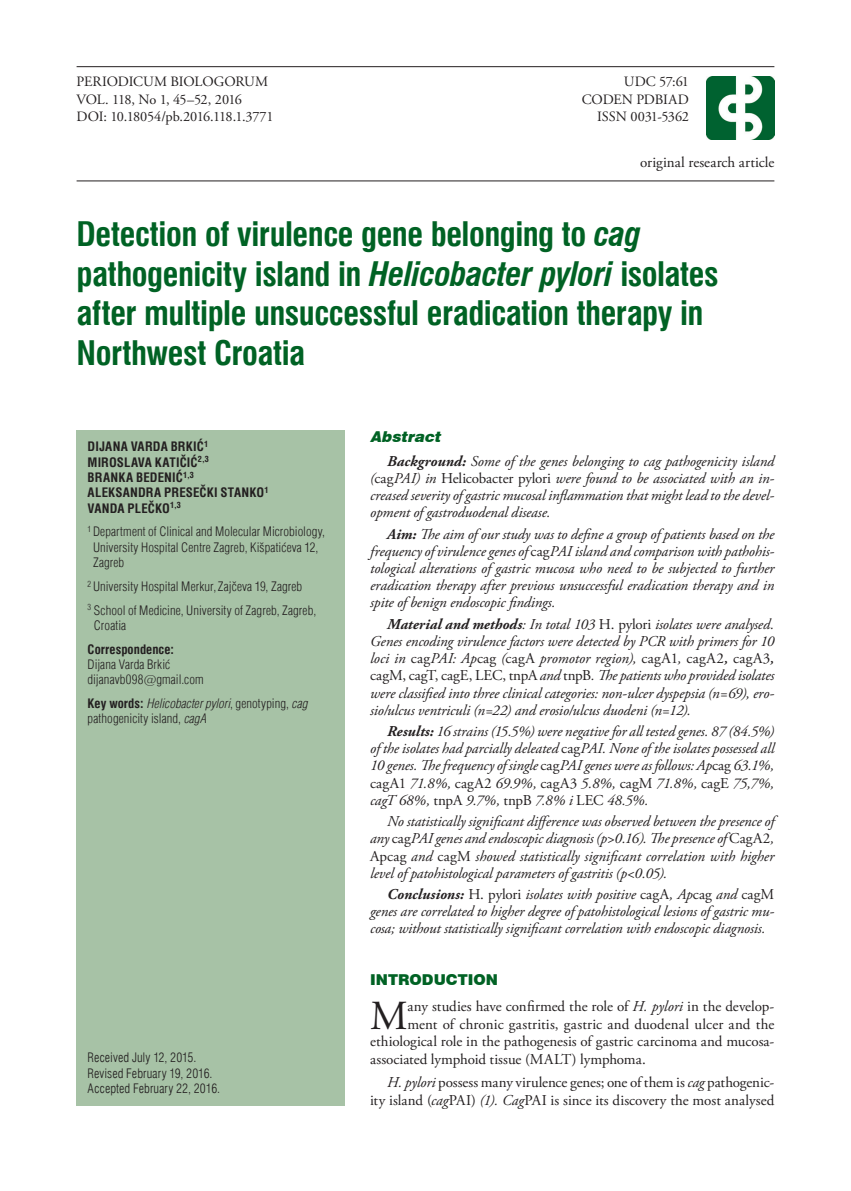
<style>
.page{position:relative;width:851px;height:1191px;background:#fff}
.page>*{position:absolute;margin:0;border:0;box-sizing:border-box;transform-origin:0 0}
.t1{font:41.25px "Adobe Garamond Pro";color:#231f20}
.t2{font:700 condensed 33px/39.6px "Swiss 721 BT";letter-spacing:-.015em;color:#006224}
.t3{font:italic 15px/17.1px "Adobe Garamond Pro";letter-spacing:-.01em;color:#231f20;text-align:justify}
.t4{font:15px/17.4px "Adobe Garamond Pro";color:#231f20;text-align:right}
.t5{font:900 15px "Swiss 721 BT";color:#006224}
.t6{font:italic 900 15px "Swiss 721 BT";color:#006224}
.t7{font:14.25px "Adobe Garamond Pro";letter-spacing:-.02em;color:#231f20}
.t8{font:14.25px "Adobe Garamond Pro";letter-spacing:-.045em;color:#231f20}
.t9{font:12.75px/15.3px "Helvetica Condensed Light HR Normal";letter-spacing:.01em;color:#231f20}
.t10{font:700 condensed 12.75px/15.3px "Helvetica";letter-spacing:.01em;color:#231f20}
.t11{font:300 condensed 12.75px/15.3px "Swiss 721 BT";letter-spacing:.005em;color:#231f20}
.t12{font:12.75px "Helvetica Condensed Light HR Italic";letter-spacing:.005em;color:#231f20}
.t13{font:700 condensed 12.75px "Swiss 721 BT";letter-spacing:.005em;color:#231f20}
.s1{font-style:italic}
.s2{font-family:"Swiss 721 BT";font-weight:300}
.s3{font-family:"Swiss 721 BT";font-weight:700;font-stretch:condensed}
.s4{font-family:"Helvetica Condensed Light HR Normal"}
.s5{font-family:"Helvetica Condensed Light HR Italic"}
.s6{font-weight:700}
.s7{font-style:normal}
.s8{font-weight:600}
</style>
<div class="page">
<img style="left:706px;top:76px;width:68px;height:64px">
<hr style="left:77px;top:66px;width:697px;height:1px;background:#231f20">
<hr style="left:77px;top:180px;width:697px;height:1px;background:#231f20">
<div style="left:77px;top:431px;width:267px;height:675px;background:#a7c2a6"></div>
<p class="t7" style="left:77px;top:73px;width:193px">PERIODICUM BIOLOGORUM</p>
<p class="t7" style="left:623px;top:73px;width:67px">UDC 57:61</p>
<p class="t8" style="left:77px;top:90px;width:167px">VOL. 118, No 1, 45–52, 2016</p>
<p class="t7" style="left:581px;top:90px;width:109px">CODEN PDBIAD</p>
<p class="t7" style="left:77px;top:108px;width:198px">DOI: 10.18054/pb.2016.118.1.3771</p>
<p class="t7" style="left:597px;top:108px;width:93px">ISSN 0031-5362</p>
<p class="t4" style="left:640px;top:154px;width:135px">original research article</p>
<h2 class="t2" style="left:77px;top:214px;width:643px">Detection of virulence gene belonging to <span class="s1">cag </span>pathogenicity island in <span class="s1">Helicobacter pylori</span> isolates after multiple unsuccessful eradication therapy in Northwest Croatia</h2>
<p class="t10" style="left:88px;top:439px;width:182px">DIJANA VARDA BRKIĆ<sup>1<br></sup>MIROSLAVA KATIČIĆ<sup>2,3<br></sup>BRANKA BEDENIĆ<sup>1,3<br></sup>ALEKSANDRA PRESEČKI STANKO<sup>1<br></sup>VANDA PLEČKO<sup>1,3</sup></p>
<p class="t9" style="left:93px;top:524px;width:233px;text-indent:-5px"><sup>1</sup> Department of Clinical and Molecular Microbiology,<br>University Hospital Centre Zagreb, Ki{pati}eva 12,<br>Zagreb</p>
<p class="t9" style="left:88px;top:574px;width:230px;line-height:23.9px"><sup>2</sup> University Hospital Merkur, Zaj~eva 19, Zagreb<br><sup>3</sup> School of Medicine, University of Zagreb, Zagreb,</p>
<p class="t9" style="left:94px;top:617px;width:34px">Croatia</p>
<p class="t13" style="left:88px;top:641px;width:88px">Correspondence:</p>
<p class="t9" style="left:88px;top:656px;width:117px">Dijana Varda Brki} dijanavb098<span class="s2">@</span>gmail.com</p>
<p class="t12" style="left:88px;top:696px;width:221px"><span class="s3">Key words:</span> Helicobacter pylori<span class="s4">, genotyping,</span> cag</p>
<p class="t9" style="left:88px;top:711px;width:120px">pathogenicity island, <span class="s5">cagA</span></p>
<p class="t11" style="left:88px;top:1050px;width:134px">Received July 12, 2015.<br>Revised February 19, 2016.<br>Accepted February 22, 2016.</p>
<p class="t6" style="left:370px;top:428px;width:75px">Abstract</p>
<p class="t3" style="left:370px;top:453px;width:405px;text-indent:17px"><span class="s6">Background:</span> Some of the genes belonging to cag pathogenicity island (<span class="s7">cag</span>PAI) in <span class="s7">Helicobacter pylori</span> were found to be associated with an in&shy;creased severity of gastric mucosal inflammation that might lead to the devel&shy;opment of gastroduodenal disease.</p>
<p class="t3" style="left:370px;top:526px;width:405px;text-indent:17px"><span class="s6">Aim:</span> The aim of our study was to define a group of patients based on the frequency of virulence genes of <span class="s7">cag</span>PAI island and comparison with pathohis&shy;tological alterations of gastric mucosa who need to be subjected to further eradication therapy after previous unsuccessful eradication therapy and in spite of benign endoscopic findings.</p>
<p class="t3" style="left:370px;top:616px;width:405px;text-indent:17px"><span class="s6">Material and methods</span>: In total 103 <span class="s7">H. pylori</span> isolates were analysed.<br>Genes encoding virulence factors were detected by PCR with primers for 10 loci in <span class="s7">cag</span>PAI: Ap<span class="s7">cag</span> (<span class="s7">cagA</span> promotor region), <span class="s7">cagA1</span>, <span class="s7">cagA2</span><span class="s8">,</span> <span class="s7">cagA3</span><span class="s8">, </span><span class="s7">cagM, cagT, cagE, LEC, tnpA</span> and <span class="s7">tnpB</span>. The patients who provided isolates were classified into three clinical categories: non-ulcer dyspepsia (n=69), ero&shy;sio/ulcus ventriculi (n=22) and erosio/ulcus duodeni (n=12).</p>
<p class="t3" style="left:370px;top:723px;width:405px;text-indent:17px"><span class="s6">Results:</span> 16 strains (15.5%) were negative for all tested genes. 87 (84.5%) of the isolates had parcially deleated <span class="s7">cag</span>PAI. None of the isolates possessed all 10 genes. The frequency of single <span class="s7">cag</span>PAI genes were as follows: Ap<span class="s7">cag</span> 63.1%, <span class="s7">cagA1</span> 71.8%, <span class="s7">cagA2</span> 69.9%, <span class="s7">cagA3</span> 5.8%, <span class="s7">cagM</span> 71.8%, <span class="s7">cagE</span> 75,7%, cagT 68%, <span class="s7">tnpA</span> 9.7%, <span class="s7">tnpB</span> 7.8% i <span class="s7">LEC</span> 48.5%.</p>
<p class="t3" style="left:370px;top:813px;width:405px;text-indent:17px">No statistically significant difference was observed between the presence of any <span class="s7">cag</span>PAI genes and endoscopic diagnosis (p&gt;0.16). The presence of <span class="s7">CagA2</span>, <span class="s7">Apcag</span> and <span class="s7">cagM</span> showed statistically significant correlation with higher level of patohistological parameters of gastritis (p&lt;0.05).</p>
<p class="t3" style="left:370px;top:886px;width:405px;text-indent:17px"><span class="s6">Conclusions:</span> <span class="s7">H. pylori</span> isolates with positive <span class="s7">cagA</span>, Ap<span class="s7">cag</span> and <span class="s7">cagM </span>genes are correlated to higher degree of patohistological lesions of gastric mu&shy;cosa; without statistically significant correlation with endoscopic diagnosis.</p>
<p class="t5" style="left:370px;top:971px;width:129px">INTRODUCTION</p>
<h1 class="t1" style="left:370px;top:991px;width:39px">M</h1>
<p class="t4" style="left:407px;top:998px;width:368px">any studies have confirmed the role of <span class="s1">H. pylori</span> in the develop-</p>
<p class="t4" style="left:407px;top:1016px;width:368px">ment of chronic gastritis, gastric and duodenal ulcer and the</p>
<p class="t4" style="left:370px;top:1033px;width:405px">ethiological role in the pathogenesis of gastric carcinoma and mucosa-</p>
<p class="t4" style="left:370px;top:1050px;width:277px">associated lymphoid tissue (MALT) lymphoma.</p>
<p class="t4" style="left:370px;top:1074px;width:405px"><span class="s1">H. pylori</span> possess many virulence genes; one of them is <span class="s1">cag</span> pathogenic&shy;ity island (<span class="s1">cag</span>PAI) <span class="s1">(1). Cag</span>PAI is since its discovery the most analysed</p>
</div>
